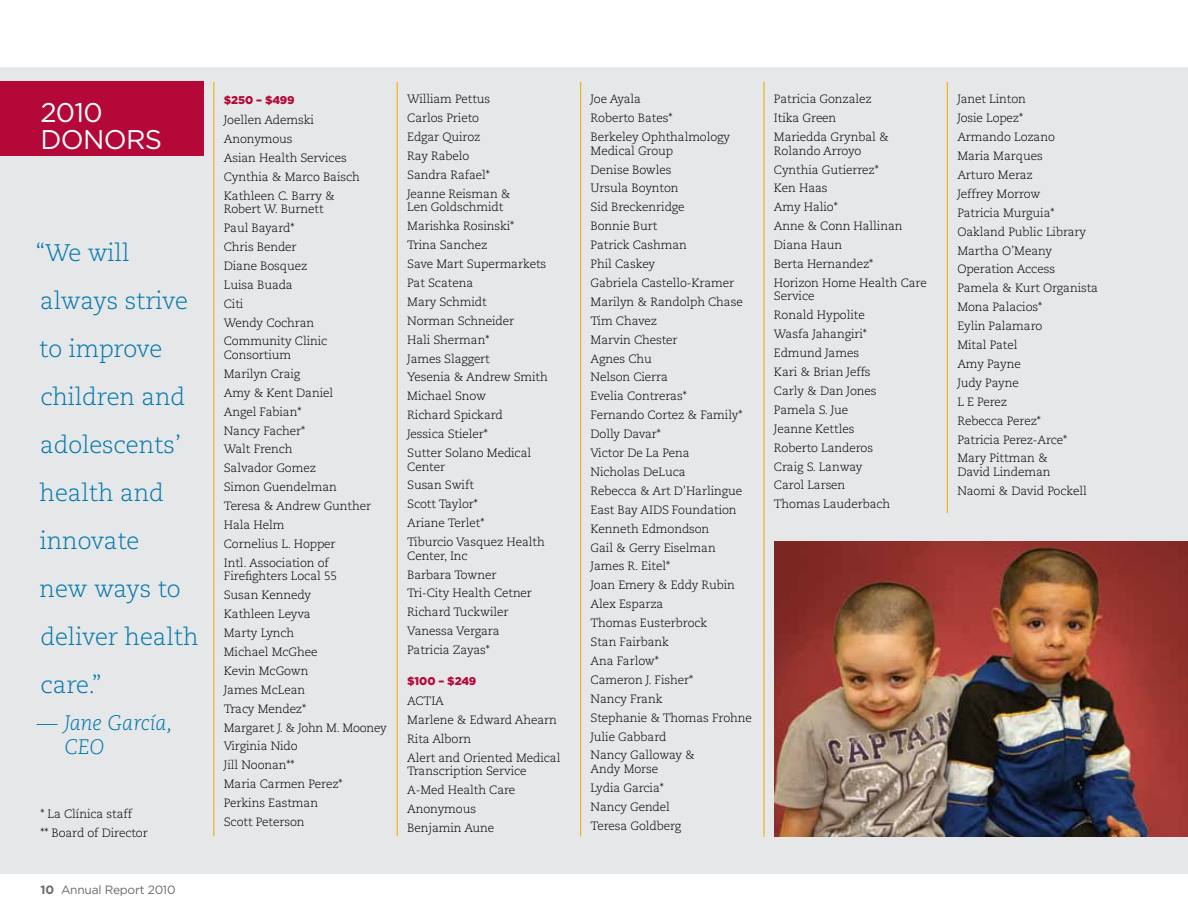
<style>
.page{position:relative;width:1188px;height:918px;background:#fff}
.page>*{position:absolute;margin:0;border:0;box-sizing:border-box;transform-origin:0 0}
.t1{font:27px/27px "Gotham";letter-spacing:-.025em;color:#fff}
.t2{font:300 24px/48px "Caecilia";letter-spacing:-.005em;color:#0078ae}
.t3{font:italic 300 21px/24px "Caecilia";letter-spacing:-.005em;color:#0078ae}
.t4{font:300 12px/18.9px "Caecilia";letter-spacing:-.01em;color:#000}
.t5{font:12px "Gotham";letter-spacing:-.02em;color:#696a6d}
.t6{font:900 11.25px "Gotham";letter-spacing:-.01em;color:#b30838}
.s1{font-weight:700}
</style>
<div class="page">
<div style="left:1px;top:68px;width:1186px;height:804px;background:#e6e7e8"></div>
<img style="left:774px;top:542px;width:414px;height:295px">
<hr style="left:213px;top:82px;width:1px;height:754px;background:#eeb111">
<hr style="left:397px;top:82px;width:1px;height:754px;background:#eeb111">
<hr style="left:580px;top:82px;width:1px;height:754px;background:#eeb111">
<hr style="left:763px;top:82px;width:2px;height:755px;background:#eeb111">
<hr style="left:947px;top:82px;width:1px;height:431px;background:#eeb111">
<div style="left:0;top:82px;width:204px;height:74px;background:#b30838"></div>
<h1 class="t1" style="left:40px;top:98px;width:123px">2010 donors</h1>
<h2 class="t2" style="left:36px;top:229px;width:164px">“We will always strive to improve children and adolescents’ health and innovate<br>new ways to deliver health care.”</h2>
<h3 class="t3" style="left:64px;top:711px;width:110px;text-indent:-28px">— Jane García,<br>CEO</h3>
<p class="t4" style="left:40px;top:805px;width:109px">* La Clínica staff<br>** Board of Director</p>
<p class="t5" style="left:40px;top:883px;width:137px"><span class="s1">10</span> Annual Report 2010</p>
<p class="t6" style="left:224px;top:93px;width:72px">$250 – $499</p>
<p class="t4" style="left:224px;top:111px;width:138px">Joellen Ademski<br>Anonymous<br>Asian Health Services<br>Cynthia &amp; Marco Baisch<br>Kathleen C. Barry &amp;</p>
<p class="t4" style="left:224px;top:200px;width:105px">Robert W. Burnett<br>Paul Bayard*<br>Chris Bender<br>Diane Bosquez<br>Luisa Buada<br>Citi<br>Wendy Cochran<br>Community Clinic</p>
<p class="t4" style="left:224px;top:346px;width:149px">Consortium<br>Marilyn Craig<br>Amy &amp; Kent Daniel<br>Angel Fabian*<br>Nancy Facher*<br>Walt French<br>Salvador Gomez<br>Simon Guendelman<br>Teresa &amp; Andrew Gunther<br>Hala Helm<br>Cornelius L. Hopper<br>Intl. Association of</p>
<p class="t4" style="left:224px;top:567px;width:165px">Firefighters Local 55<br>Susan Kennedy<br>Kathleen Leyva<br>Marty Lynch<br>Michael McGhee<br>Kevin McGown<br>James McLean<br>Tracy Mendez*<br>Margaret J. &amp; John M. Mooney<br>Virginia Nido<br>Jill Noonan**<br>Maria Carmen Perez*<br>Perkins Eastman<br>Scott Peterson</p>
<p class="t4" style="left:407px;top:90px;width:105px">William Pettus<br>Carlos Prieto<br>Edgar Quiroz<br>Ray Rabelo<br>Sandra Rafael*<br>Jeanne Reisman &amp;</p>
<p class="t4" style="left:407px;top:198px;width:142px">Len Goldschmidt<br>Marishka Rosinski*<br>Trina Sanchez<br>Save Mart Supermarkets<br>Pat Scatena<br>Mary Schmidt<br>Norman Schneider<br>Hali Sherman*<br>James Slaggert<br>Yesenia &amp; Andrew Smith<br>Michael Snow<br>Richard Spickard<br>Jessica Stieler*<br>Sutter Solano Medical</p>
<p class="t4" style="left:407px;top:457px;width:139px">Center<br>Susan Swift<br>Scott Taylor*<br>Ariane Terlet*<br>Tiburcio Vasquez Health</p>
<p class="t4" style="left:407px;top:546px;width:126px">Center, Inc<br>Barbara Towner<br>Tri-City Health Cetner<br>Richard Tuckwiler<br>Vanessa Vergara<br>Patricia Zayas*</p>
<p class="t6" style="left:407px;top:675px;width:71px">$100 – $249</p>
<p class="t4" style="left:407px;top:692px;width:155px">ACTIA<br>Marlene &amp; Edward Ahearn<br>Rita Alborn<br>Alert and Oriented Medical</p>
<p class="t4" style="left:407px;top:762px;width:121px">Transcription Service<br>A-Med Health Care<br>Anonymous<br>Benjamin Aune</p>
<p class="t4" style="left:591px;top:90px;width:141px">Joe Ayala<br>Roberto Bates*<br>Berkeley Ophthalmology</p>
<p class="t4" style="left:591px;top:141px;width:163px">Medical Group<br>Denise Bowles<br>Ursula Boynton<br>Sid Breckenridge<br>Bonnie Burt<br>Patrick Cashman<br>Phil Caskey<br>Gabriela Castello-Kramer<br>Marilyn &amp; Randolph Chase<br>Tim Chavez<br>Marvin Chester<br>Agnes Chu<br>Nelson Cierra<br>Evelia Contreras*<br>Fernando Cortez &amp; Family*<br>Dolly Davar*<br>Victor De La Pena<br>Nicholas DeLuca<br>Rebecca &amp; Art D’Harlingue<br>East Bay AIDS Foundation<br>Kenneth Edmondson<br>Gail &amp; Gerry Eiselman<br>James R. Eitel*<br>Joan Emery &amp; Eddy Rubin<br>Alex Esparza<br>Thomas Eusterbrock<br>Stan Fairbank<br>Ana Farlow*<br>Cameron J. Fisher*<br>Nancy Frank<br>Stephanie &amp; Thomas Frohne<br>Julie Gabbard<br>Nancy Galloway &amp;</p>
<p class="t4" style="left:591px;top:760px;width:92px">Andy Morse<br>Lydia Garcia*<br>Nancy Gendel<br>Teresa Goldberg</p>
<p class="t4" style="left:774px;top:90px;width:116px">Patricia Gonzalez<br>Itika Green<br>Mariedda Grynbal &amp;</p>
<p class="t4" style="left:774px;top:141px;width:154px">Rolando Arroyo<br>Cynthia Gutierrez*<br>Ken Haas<br>Amy Halio*<br>Anne &amp; Conn Hallinan<br>Diana Haun<br>Berta Hernandez*<br>Horizon Home Health Care</p>
<p class="t4" style="left:774px;top:287px;width:118px">Service<br>Ronald Hypolite<br>Wasfa Jahangiri*<br>Edmund James<br>Kari &amp; Brian Jeffs<br>Carly &amp; Dan Jones<br>Pamela S. Jue<br>Jeanne Kettles<br>Roberto Landeros<br>Craig S. Lanway<br>Carol Larsen<br>Thomas Lauderbach</p>
<p class="t4" style="left:957px;top:90px;width:142px">Janet Linton<br>Josie Lopez*<br>Armando Lozano<br>Maria Marques<br>Arturo Meraz<br>Jeffrey Morrow<br>Patricia Murguia*<br>Oakland Public Library<br>Martha O’Meany<br>Operation Access<br>Pamela &amp; Kurt Organista<br>Mona Palacios*<br>Eylin Palamaro<br>Mital Patel<br>Amy Payne<br>Judy Payne<br>L E Perez<br>Rebecca Perez*<br>Patricia Perez-Arce*<br>Mary Pittman &amp;</p>
<p class="t4" style="left:957px;top:463px;width:131px">David Lindeman<br>Naomi &amp; David Pockell</p>
</div>
